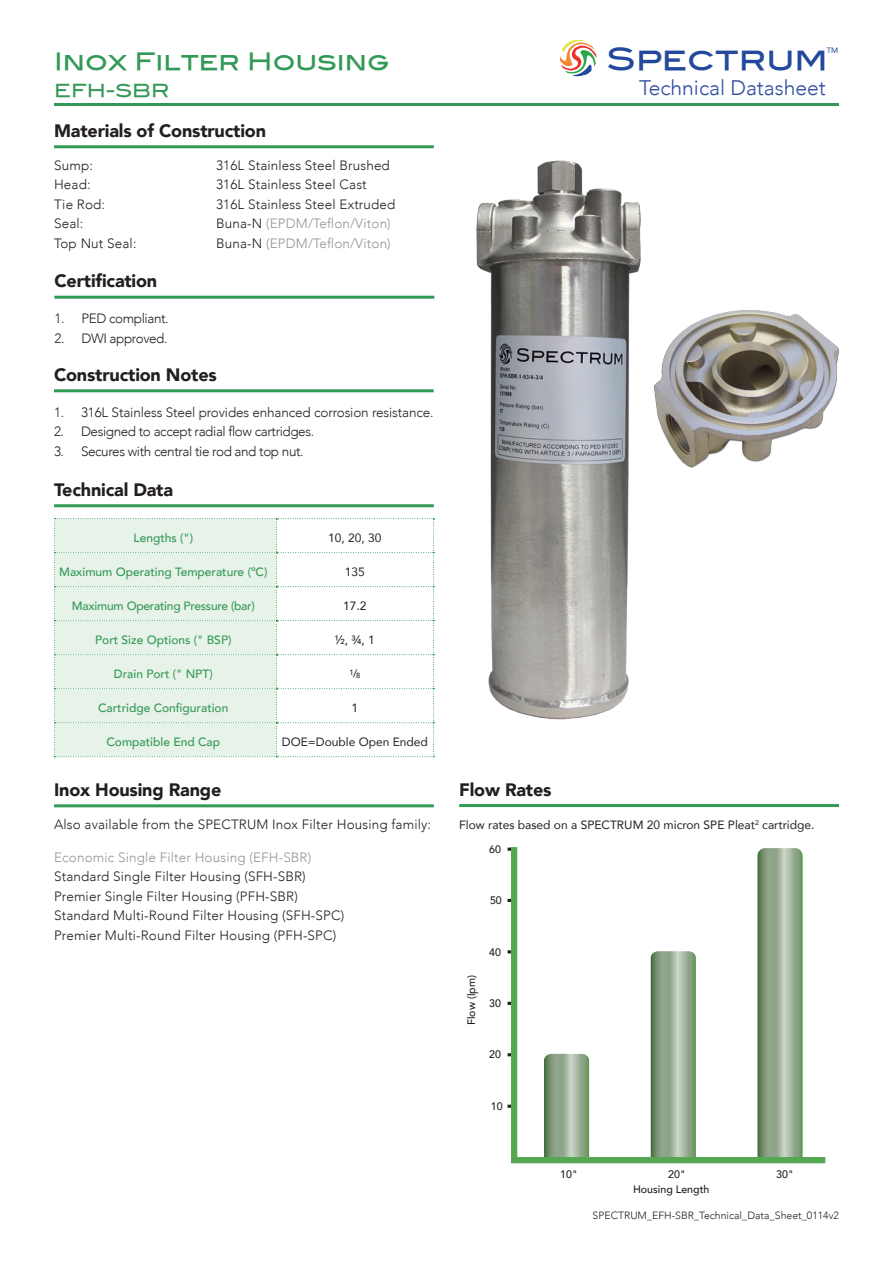
<style>
.page{position:relative;width:893px;height:1263px;background:#fff}
.page>*{position:absolute;margin:0;border:0;box-sizing:border-box;transform-origin:0 0}
.t1{font:30.9px "Blair Md ITCTT Medium";color:#24499c}
.t2{font:24px "Blair Md ITCTT Medium";color:#339956}
.t3{font:300 21px "Avenir";color:#2a4a9c}
.Filters_Headers{font:900 18px "Avenir";letter-spacing:-.01em;color:#231f20}
.t4{font:18px "Blair Md ITCTT Medium";color:#339956}
.t5{font:300 13.5px "Avenir";letter-spacing:.01em;color:#231f20}
.t6{font:300 13.5px "Avenir";letter-spacing:-.03em;color:#231f20}
.t7{font:300 13.5px "Avenir";letter-spacing:.01em;color:#939598}
.t8{font:300 13.5px "Avenir";letter-spacing:-.01em;color:#231f20}
.t9{font:500 12px "Avenir";color:#339956}
.t10{font:12px "Avenir";color:#231f20}
.t11{font:500 12px "Avenir";letter-spacing:-.02em;color:#339956}
.t12{font:500 10.8px "Avenir";color:#231f20}
.t13{font:300 10.5px "Avenir";color:#231f20}
.t14{font:7.8px "Avenir";color:#194b9b}
.t15{font:500 7.5px "Avenir";color:#231f20}
.s1{color:#231f20}
.s2{font-size:10.5px}
</style>
<div class="page">
<hr style="left:54px;top:504px;width:380px;height:3px;background:#339956">
<svg style="left:54px;top:518px;width:380px;height:239px"></svg>
<hr style="left:54px;top:389px;width:380px;height:3px;background:#339956">
<hr style="left:54px;top:145px;width:380px;height:3px;background:#339956">
<hr style="left:54px;top:103px;width:785px;height:3px;background:#339956">
<hr style="left:54px;top:804px;width:380px;height:3px;background:#339956">
<svg style="left:560px;top:39px;width:36px;height:38px"></svg>
<img style="left:656px;top:310px;width:183px;height:158px">
<svg style="left:508px;top:847px;width:318px;height:317px"></svg>
<hr style="left:459px;top:804px;width:380px;height:3px;background:#339956">
<img style="left:476px;top:160px;width:180px;height:560px">
<hr style="left:54px;top:296px;width:380px;height:3px;background:#339956">
<p class="t2" style="left:54px;top:41px;width:337px">Inox Filter Housing</p>
<p class="t4" style="left:54px;top:75px;width:117px">EFH-SBR</p>
<p class="Filters_Headers" style="left:54px;top:115px;width:213px">Materials of Construction</p>
<p class="t5" style="left:54px;top:157px;width:40px">Sump:</p>
<p class="t5" style="left:216px;top:157px;width:175px">316L Stainless Steel Brushed</p>
<p class="t5" style="left:54px;top:177px;width:38px">Head:</p>
<p class="t5" style="left:216px;top:177px;width:152px">316L Stainless Steel Cast</p>
<p class="t5" style="left:54px;top:196px;width:53px">Tie Rod:</p>
<p class="t5" style="left:216px;top:196px;width:181px">316L Stainless Steel Extruded</p>
<p class="t5" style="left:54px;top:216px;width:31px">Seal:</p>
<p class="t7" style="left:216px;top:216px;width:176px"><span class="s1">Buna-N</span> (EPDM/Teflon/Viton)</p>
<p class="t5" style="left:54px;top:235px;width:84px">Top Nut Seal:</p>
<p class="t7" style="left:216px;top:235px;width:176px"><span class="s1">Buna-N</span> (EPDM/Teflon/Viton)</p>
<p class="Filters_Headers" style="left:54px;top:265px;width:104px">Certification</p>
<p class="t6" style="left:54px;top:311px;width:116px">1. PED compliant.</p>
<p class="t6" style="left:54px;top:330px;width:115px">2. DWI approved.</p>
<p class="Filters_Headers" style="left:54px;top:359px;width:164px">Construction Notes</p>
<p class="t8" style="left:54px;top:404px;width:381px">1. 316L Stainless Steel provides enhanced corrosion resistance.</p>
<p class="t6" style="left:54px;top:424px;width:262px">2. Designed to accept radial flow cartridges.</p>
<p class="t6" style="left:54px;top:443px;width:251px">3. Secures with central tie rod and top nut.</p>
<p class="Filters_Headers" style="left:54px;top:474px;width:121px">Technical Data</p>
<p class="t9" style="left:134px;top:527px;width:61px">Lengths (")</p>
<p class="t10" style="left:328px;top:528px;width:55px">10, 20, 30</p>
<p class="t9" style="left:59px;top:561px;width:210px">Maximum Operating Temperature (ºC)</p>
<p class="t10" style="left:345px;top:562px;width:22px">135</p>
<p class="t11" style="left:72px;top:595px;width:184px">Maximum Operating Pressure (bar)</p>
<p class="t10" style="left:343px;top:596px;width:25px">17.2</p>
<p class="t9" style="left:95px;top:629px;width:138px">Port Size Options (" BSP)</p>
<p class="t10" style="left:335px;top:630px;width:42px">½, ¾, 1</p>
<p class="t9" style="left:114px;top:663px;width:100px">Drain Port (" NPT)</p>
<p class="t15" style="left:350px;top:668px;width:12px">1<span class="s2">/</span>8</p>
<p class="t9" style="left:98px;top:697px;width:132px">Cartridge Configuration</p>
<p class="t10" style="left:352px;top:698px;width:8px">1</p>
<p class="t9" style="left:107px;top:731px;width:115px">Compatible End Cap</p>
<p class="t10" style="left:282px;top:732px;width:148px">DOE=Double Open Ended</p>
<p class="Filters_Headers" style="left:54px;top:774px;width:169px">Inox Housing Range</p>
<p class="t5" style="left:54px;top:816px;width:378px">Also available from the SPECTRUM Inox Filter Housing family:</p>
<p class="t7" style="left:54px;top:849px;width:259px">Economic Single Filter Housing (EFH-SBR)</p>
<p class="t5" style="left:54px;top:869px;width:253px">Standard Single Filter Housing (SFH-SBR)</p>
<p class="t5" style="left:54px;top:888px;width:245px">Premier Single Filter Housing (PFH-SBR)</p>
<p class="t5" style="left:54px;top:908px;width:292px">Standard Multi-Round Filter Housing (SFH-SPC)</p>
<p class="t5" style="left:54px;top:927px;width:284px">Premier Multi-Round Filter Housing (PFH-SPC)</p>
<p class="t1" style="left:607px;top:34px;width:222px">Spectrum</p>
<p class="t14" style="left:827px;top:44px;width:13px">TM</p>
<p class="t3" style="left:639px;top:75px;width:188px">Technical Datasheet</p>
<p class="Filters_Headers" style="left:459px;top:774px;width:94px">Flow Rates</p>
<p class="t10" style="left:459px;top:815px;width:357px">Flow rates based on a SPECTRUM 20 micron SPE Pleat<sup>2</sup> cartridge.</p>
<p class="t12" style="left:489px;top:840px;width:13px">60</p>
<p class="t12" style="left:490px;top:891px;width:13px">50</p>
<p class="t12" style="left:462px;top:1025px;width:52px;rotate:-90deg">Flow (lpm)</p>
<p class="t12" style="left:489px;top:942px;width:13px">40</p>
<p class="t12" style="left:489px;top:994px;width:13px">30</p>
<p class="t12" style="left:489px;top:1045px;width:13px">20</p>
<p class="t12" style="left:491px;top:1097px;width:13px">10</p>
<p class="t12" style="left:560px;top:1164px;width:19px">10"</p>
<p class="t12" style="left:668px;top:1164px;width:19px">20"</p>
<p class="t12" style="left:776px;top:1164px;width:19px">30"</p>
<p class="t12" style="left:633px;top:1180px;width:78px">Housing Length</p>
<p class="t13" style="left:593px;top:1210px;width:248px">SPECTRUM_EFH-SBR_Technical_Data_Sheet_0114v2</p>
</div>
